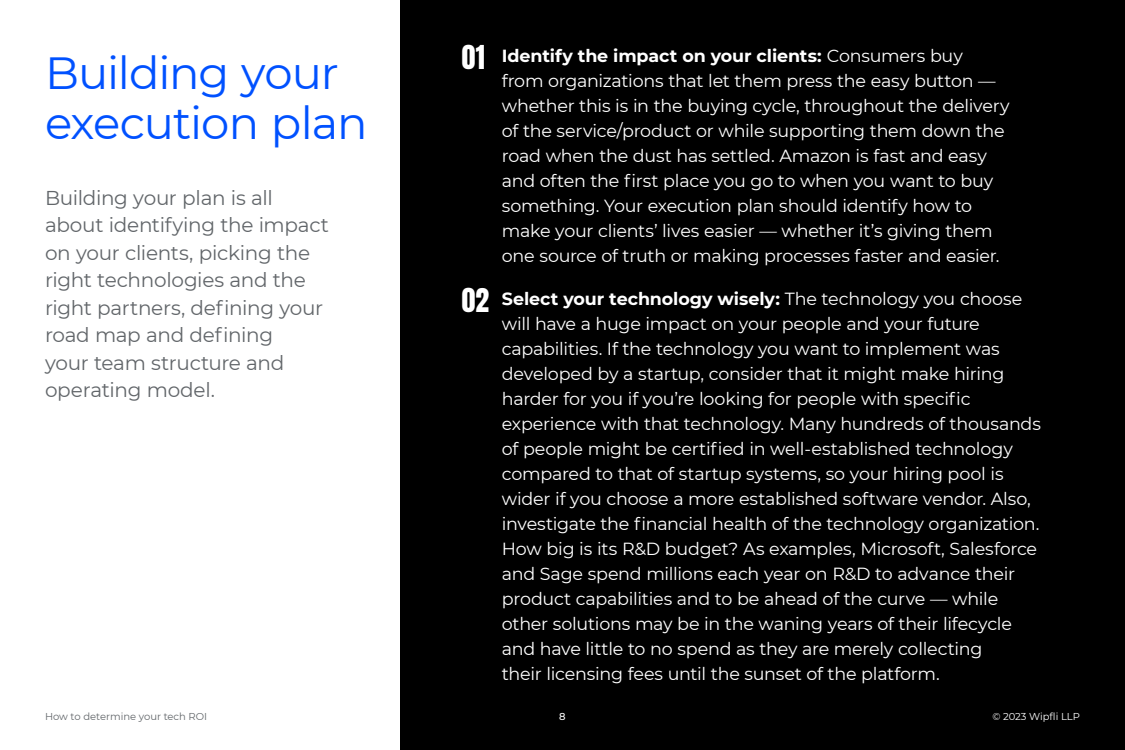
<style>
.page{position:relative;width:1125px;height:750px;background:#fff}
.page>*{position:absolute;margin:0;border:0;box-sizing:border-box;transform-origin:0 0}
.t1{font:45px/50px "Montserrat";letter-spacing:-.025em;color:#0051ff}
.t2{font:27.5px "Anton";color:#fff}
.t3{font:20px/27.5px "Montserrat";letter-spacing:-.015em;color:#62666a}
.t4{font:17.5px/25px "Montserrat";letter-spacing:-.015em;color:#fff}
.t5{font:10px "Montserrat";color:#62666a}
.t6{font:10px "Montserrat";color:#fff}
.t7{font:500 10px "Montserrat";color:#fff}
.s1{font-weight:700}
</style>
<div class="page">
<div style="left:400px;top:0;width:725px;height:750px;background:#000"></div>
<h1 class="t1" style="left:45px;top:46px;width:324px">Building your execution plan</h1>
<p class="t3" style="left:45px;top:183px;width:285px">Building your plan is all about identifying the impact on your clients, picking the right technologies and the right partners, defining your road map and defining<br>your team structure and operating model.</p>
<h2 class="t2" style="left:462px;top:43px;width:25px">01</h2>
<h2 class="t2" style="left:462px;top:287px;width:29px">02</h2>
<p class="t4" style="left:502px;top:43px;width:509px"><span class="s1">Identify the impact on your clients:</span> Consumers buy<br>from organizations that let them press the easy button — whether this is in the buying cycle, throughout the delivery of the service/product or while supporting them down the road when the dust has settled. Amazon is fast and easy and often the first place you go to when you want to buy something. Your execution plan should identify how to make your clients’ lives easier — whether it’s giving them one source of truth or making processes faster and easier.</p>
<p class="t4" style="left:502px;top:285px;width:541px"><span class="s1">Select your technology wisely:</span> The technology you choose will have a huge impact on your people and your future capabilities. If the technology you want to implement was developed by a startup, consider that it might make hiring harder for you if you’re looking for people with specific experience with that technology. Many hundreds of thousands of people might be certified in well-established technology compared to that of startup systems, so your hiring pool is wider if you choose a more established software vendor. Also, investigate the financial health of the technology organization.<br>How big is its R&amp;D budget? As examples, Microsoft, Salesforce and Sage spend millions each year on R&amp;D to advance their product capabilities and to be ahead of the curve — while other solutions may be in the waning years of their lifecycle and have little to no spend as they are merely collecting<br>their licensing fees until the sunset of the platform.</p>
<p class="t5" style="left:45px;top:709px;width:164px">How to determine your tech ROI</p>
<p class="t7" style="left:559px;top:709px;width:8px">8</p>
<p class="t6" style="left:992px;top:709px;width:89px">© 2023 Wipfli LLP</p>
</div>
